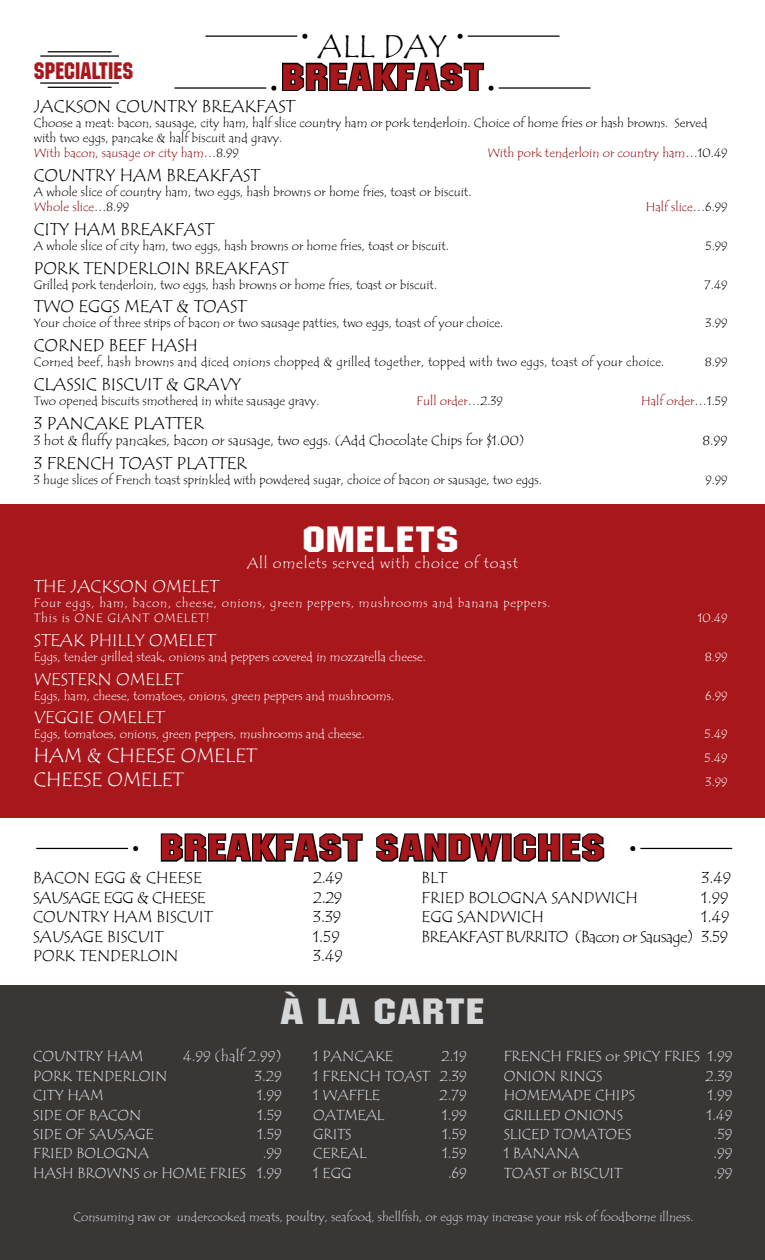
<style>
.page{position:relative;width:765px;height:1260px;background:#fff}
.page>*{position:absolute;margin:0;border:0;box-sizing:border-box;transform-origin:0 0}
.t1{font:36.38px "Machine IT Cby BT";letter-spacing:.02em;color:#a8171c;scale:1.37 1}
.t2{font:36.38px "Machine IT Cby BT";color:#d5d7d8;scale:1.37 1}
.t3{font:36.38px "Machine IT Cby BT";letter-spacing:.02em;color:#fff;scale:1.37 1}
.t4{font:32.5px "Tempus Sans ITC";color:#000}
.t5{font:23.75px "Machine IT Cby BT";color:#a8171c}
.t6{font:20px "Tempus Sans ITC";color:#fff}
.t7{font:17.5px "Tempus Sans ITC";color:#000}
.t8{font:17.5px "Tempus Sans ITC";color:#fff}
.t9{font:16.25px "Tempus Sans ITC";color:#000}
.t10{font:16.25px/19.5px "Tempus Sans ITC";letter-spacing:-.04em;color:#000;text-align:right}
.t11{font:16.25px "Tempus Sans ITC";letter-spacing:-.03em;color:#000}
.t12{font:15px/19.4px "Tempus Sans ITC";color:#d5d7d8;text-align:right}
.t13{font:15px "Tempus Sans ITC";letter-spacing:.05em;color:#fff}
.t14{font:13.75px "Tempus Sans ITC";color:#000}
.t15{font:12.5px/15px "Tempus Sans ITC";color:#000}
.t16{font:12.5px "Tempus Sans ITC";color:#fff}
.t17{font:12.5px "Tempus Sans ITC";color:#d5d7d8}
.t18{font:12.5px "Tempus Sans ITC";letter-spacing:.02em;color:#000}
.t19{font:12.5px/15px "Tempus Sans ITC";letter-spacing:.06em;color:#fff}
.t20{font:12.5px "Tempus Sans ITC";color:#920a0d}
.s1{color:#920a0d}
.s2{color:#000}
</style>
<div class="page">
<div style="left:0;top:504px;width:765px;height:314px;background:#a8171c"></div>
<div style="left:0;top:986px;width:765px;height:274px;background:#393636"></div>
<hr style="left:174px;top:87px;width:92px;height:2px;background:#000">
<hr style="left:499px;top:87px;width:92px;height:2px;background:#000">
<svg style="left:271px;top:62px;width:223px;height:29px"></svg>
<svg style="left:160px;top:833px;width:203px;height:29px"></svg>
<svg style="left:376px;top:833px;width:126px;height:29px"></svg>
<div style="left:502px;top:833px;width:10px;height:29px;border:2px solid #000"></div>
<svg style="left:513px;top:833px;width:92px;height:29px"></svg>
<hr style="left:36px;top:848px;width:92px;height:1px;background:#000">
<svg style="left:133px;top:846px;width:5px;height:5px"></svg>
<hr style="left:205px;top:36px;width:92px;height:1px;background:#000">
<hr style="left:468px;top:36px;width:92px;height:1px;background:#000">
<svg style="left:302px;top:34px;width:5px;height:5px"></svg>
<svg style="left:458px;top:34px;width:5px;height:5px"></svg>
<hr style="left:640px;top:848px;width:92px;height:1px;background:#000">
<svg style="left:630px;top:846px;width:5px;height:5px"></svg>
<hr style="left:48px;top:51px;width:64px;height:1px;background:#000">
<hr style="left:40px;top:55px;width:79px;height:2px;background:#000">
<hr style="left:48px;top:87px;width:64px;height:1px;background:#000">
<hr style="left:40px;top:82px;width:79px;height:2px;background:#000">
<h2 class="t4" style="left:318px;top:26px;width:131px">ALL DAY</h2>
<h1 class="t1" style="left:281px;top:55px;width:149px">BREAKFAST</h1>
<h3 class="t5" style="left:34px;top:56px;width:100px">SPECIALTIES</h3>
<h3 class="t7" style="left:34px;top:95px;width:263px">JACKSON COUNTRY BREAKFAST</h3>
<p class="t15" style="left:34px;top:116px;width:675px">Choose a meat: bacon, sausage, city ham, half slice country ham or pork tenderloin. Choice of home fries or hash browns. Served with two eggs, pancake &amp; half biscuit and gravy.<br><span class="s1">With bacon, sausage or city ham</span>…8.99</p>
<p class="t20" style="left:488px;top:145px;width:241px">With pork tenderloin or country ham<span class="s2">…10.49</span></p>
<h3 class="t7" style="left:34px;top:164px;width:228px">COUNTRY HAM BREAKFAST</h3>
<p class="t15" style="left:34px;top:185px;width:439px">A whole slice of country ham, two eggs, hash browns or home fries, toast or biscuit.<br><span class="s1">Whole slice</span>…8.99</p>
<p class="t20" style="left:646px;top:199px;width:83px">Half slice<span class="s2">…6.99</span></p>
<h3 class="t7" style="left:34px;top:218px;width:181px">CITY HAM BREAKFAST</h3>
<p class="t15" style="left:34px;top:238px;width:417px">A whole slice of city ham, two eggs, hash browns or home fries, toast or biscuit.</p>
<p class="t15" style="left:705px;top:238px;width:24px">5.99</p>
<h3 class="t7" style="left:34px;top:257px;width:256px">PORK TENDERLOIN BREAKFAST</h3>
<p class="t15" style="left:34px;top:277px;width:405px">Grilled pork tenderloin, two eggs, hash browns or home fries, toast or biscuit.</p>
<p class="t15" style="left:705px;top:277px;width:24px">7.49</p>
<h3 class="t7" style="left:34px;top:295px;width:214px">TWO EGGS MEAT &amp; TOAST</h3>
<p class="t15" style="left:34px;top:316px;width:471px">Your choice of three strips of bacon or two sausage patties, two eggs, toast of your choice.</p>
<p class="t15" style="left:706px;top:316px;width:23px">3.99</p>
<h3 class="t7" style="left:34px;top:334px;width:166px">CORNED BEEF HASH</h3>
<p class="t18" style="left:34px;top:354px;width:632px">Corned beef, hash browns and diced onions chopped &amp; grilled together, topped with two eggs, toast of your choice.</p>
<p class="t15" style="left:705px;top:355px;width:24px">8.99</p>
<h3 class="t7" style="left:34px;top:373px;width:209px">CLASSIC BISCUIT &amp; GRAVY</h3>
<p class="t15" style="left:34px;top:393px;width:287px">Two opened biscuits smothered in white sausage gravy.</p>
<p class="t20" style="left:417px;top:393px;width:88px">Full order<span class="s2">…2.39</span></p>
<p class="t20" style="left:641px;top:393px;width:88px">Half order<span class="s2">…1.59</span></p>
<h3 class="t7" style="left:34px;top:412px;width:172px">3 PANCAKE PLATTER</h3>
<p class="t14" style="left:34px;top:432px;width:492px">3 hot &amp; fluffy pancakes, bacon or sausage, two eggs. (Add Chocolate Chips for $1.00)</p>
<p class="t14" style="left:703px;top:432px;width:26px">8.99</p>
<h3 class="t7" style="left:34px;top:452px;width:215px">3 FRENCH TOAST PLATTER</h3>
<p class="t15" style="left:34px;top:472px;width:510px">3 huge slices of French toast sprinkled with powdered sugar, choice of bacon or sausage, two eggs.</p>
<p class="t15" style="left:705px;top:472px;width:24px">9.99</p>
<h1 class="t3" style="left:302px;top:518px;width:116px">OMELETS</h1>
<p class="t13" style="left:247px;top:554px;width:272px">All omelets served with choice of toast</p>
<h3 class="t8" style="left:34px;top:575px;width:187px">THE JACKSON OMELET</h3>
<p class="t19" style="left:34px;top:596px;width:518px">Four eggs, ham, bacon, cheese, onions, green peppers, mushrooms and banana peppers.<br>This is ONE GIANT OMELET!</p>
<p class="t16" style="left:698px;top:610px;width:31px">10.49</p>
<h3 class="t8" style="left:34px;top:629px;width:183px">STEAK PHILLY OMELET</h3>
<p class="t16" style="left:34px;top:649px;width:394px">Eggs, tender grilled steak, onions and peppers covered in mozzarella cheese.</p>
<p class="t16" style="left:705px;top:649px;width:24px">8.99</p>
<h3 class="t8" style="left:34px;top:668px;width:150px">WESTERN OMELET</h3>
<p class="t16" style="left:34px;top:687px;width:362px">Eggs, ham, cheese, tomatoes, onions, green peppers and mushrooms.</p>
<p class="t16" style="left:705px;top:687px;width:24px">6.99</p>
<h3 class="t8" style="left:34px;top:706px;width:132px">VEGGIE OMELET</h3>
<p class="t16" style="left:34px;top:726px;width:333px">Eggs, tomatoes, onions, green peppers, mushrooms and cheese.</p>
<p class="t16" style="left:705px;top:726px;width:24px">5.49</p>
<h3 class="t6" style="left:34px;top:743px;width:224px">HAM &amp; CHEESE OMELET</h3>
<p class="t16" style="left:705px;top:750px;width:24px">5.49</p>
<h3 class="t6" style="left:34px;top:767px;width:151px">CHEESE OMELET</h3>
<p class="t16" style="left:706px;top:774px;width:23px">3.99</p>
<h1 class="t1" style="left:160px;top:826px;width:326px">BREAKFAST SANDWICHES</h1>
<h3 class="t9" style="left:33px;top:868px;width:170px">BACON EGG &amp; CHEESE</h3>
<h3 class="t9" style="left:313px;top:868px;width:31px">2.49</h3>
<h3 class="t11" style="left:33px;top:887px;width:174px">SAUSAGE EGG &amp; CHEESE</h3>
<h3 class="t9" style="left:313px;top:887px;width:31px">2.29</h3>
<h3 class="t9" style="left:33px;top:907px;width:181px">COUNTRY HAM BISCUIT</h3>
<h3 class="t9" style="left:313px;top:907px;width:30px">3.39</h3>
<h3 class="t9" style="left:33px;top:926px;width:132px">SAUSAGE BISCUIT</h3>
<h3 class="t9" style="left:313px;top:926px;width:28px">1.59</h3>
<h3 class="t9" style="left:33px;top:946px;width:147px">PORK TENDERLOIN</h3>
<h3 class="t9" style="left:313px;top:946px;width:31px">3.49</h3>
<h3 class="t9" style="left:422px;top:868px;width:27px">BLT</h3>
<h3 class="t9" style="left:702px;top:868px;width:31px">3.49</h3>
<h3 class="t9" style="left:422px;top:887px;width:218px">FRIED BOLOGNA SANDWICH</h3>
<h3 class="t9" style="left:702px;top:887px;width:28px">1.99</h3>
<h3 class="t9" style="left:422px;top:907px;width:124px">EGG SANDWICH</h3>
<h3 class="t10" style="left:422px;top:907px;width:309px">1.49<br>BREAKFAST BURRITO (Bacon or Sausage) 3.59</h3>
<h1 class="t2" style="left:280px;top:990px;width:151px">À LA CARTE</h1>
<p class="t12" style="left:33px;top:1047px;width:112px">COUNTRY HAM</p>
<p class="t12" style="left:183px;top:1047px;width:100px">4.99 (half 2.99)</p>
<p class="t12" style="left:33px;top:1066px;width:136px">PORK TENDERLOIN</p>
<p class="t12" style="left:255px;top:1066px;width:29px">3.29</p>
<p class="t12" style="left:33px;top:1086px;width:72px">CITY HAM</p>
<p class="t12" style="left:257px;top:1086px;width:26px">1.99</p>
<p class="t12" style="left:33px;top:1105px;width:110px">SIDE OF BACON</p>
<p class="t12" style="left:257px;top:1105px;width:26px">1.59</p>
<p class="t12" style="left:33px;top:1125px;width:122px">SIDE OF SAUSAGE</p>
<p class="t12" style="left:257px;top:1125px;width:26px">1.59</p>
<p class="t12" style="left:33px;top:1144px;width:118px">FRIED BOLOGNA</p>
<p class="t12" style="left:33px;top:1144px;width:250px">.99<br>HASH BROWNS or HOME FRIES 1.99</p>
<p class="t12" style="left:313px;top:1047px;width:81px">1 PANCAKE</p>
<p class="t12" style="left:313px;top:1047px;width:155px;text-align:justify;text-indent:128px">2.19<br>1 FRENCH TOAST 2.39<br>1 WAFFLE</p>
<p class="t12" style="left:439px;top:1086px;width:29px">2.79</p>
<p class="t12" style="left:313px;top:1105px;width:73px">OATMEAL</p>
<p class="t12" style="left:442px;top:1105px;width:26px">1.99</p>
<p class="t12" style="left:313px;top:1125px;width:40px">GRITS</p>
<p class="t12" style="left:442px;top:1125px;width:26px">1.59</p>
<p class="t12" style="left:313px;top:1144px;width:55px">CEREAL</p>
<p class="t12" style="left:442px;top:1144px;width:26px">1.59</p>
<p class="t12" style="left:313px;top:1163px;width:40px">1 EGG</p>
<p class="t12" style="left:448px;top:1163px;width:20px">.69</p>
<p class="t12" style="left:504px;top:1047px;width:230px;text-align:left">FRENCH FRIES or SPICY FRIES 1.99<br>ONION RINGS</p>
<p class="t12" style="left:705px;top:1066px;width:29px">2.39</p>
<p class="t12" style="left:504px;top:1086px;width:133px">HOMEMADE CHIPS</p>
<p class="t12" style="left:708px;top:1086px;width:26px">1.99</p>
<p class="t12" style="left:504px;top:1105px;width:121px">GRILLED ONIONS</p>
<p class="t12" style="left:707px;top:1105px;width:27px">1.49</p>
<p class="t12" style="left:504px;top:1125px;width:129px">SLICED TOMATOES</p>
<p class="t12" style="left:714px;top:1125px;width:20px">.59</p>
<p class="t12" style="left:504px;top:1144px;width:77px">1 BANANA</p>
<p class="t12" style="left:713px;top:1144px;width:20px">.99</p>
<p class="t12" style="left:504px;top:1163px;width:120px">TOAST or BISCUIT</p>
<p class="t12" style="left:713px;top:1163px;width:20px">.99</p>
<p class="t17" style="left:73px;top:1209px;width:622px">Consuming raw or undercooked meats, poultry, seafood, shellfish, or eggs may increase your risk of foodborne illness.</p>
</div>
